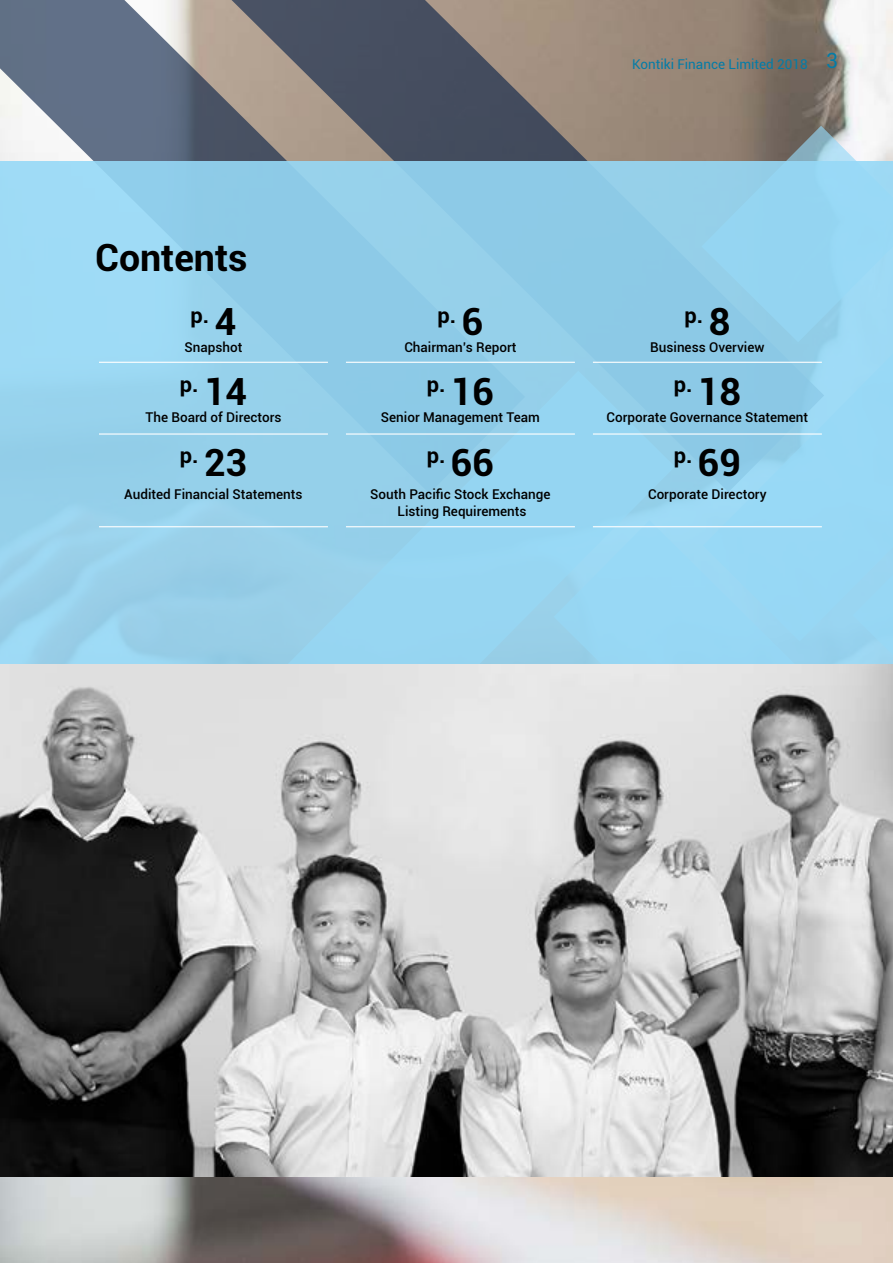
<style>
.page{position:relative;width:893px;height:1263px;background:#fff}
.page>*{position:absolute;margin:0;border:0;box-sizing:border-box;transform-origin:0 0}
.t1{font:700 37.5px "Roboto";color:#000}
.t2{font:700 21.9px "Roboto";color:#000}
.t3{font:500 13.5px/16.5px "Roboto";color:#000;text-align:center}
.t4{font:13.5px "Roboto";color:#047ca7}
.s1{font-size:21px}
.s2{font-size:37.5px}
</style>
<div class="page">
<img style="left:0;top:0;width:893px;height:1263px">
<svg style="left:0;top:0;width:139px;height:162px;fill:#617088"></svg>
<svg style="left:139px;top:0;width:685px;height:162px;background:#7d7775"></svg>
<svg style="left:701px;top:126px;width:192px;height:36px"></svg>
<div style="left:0;top:162px;width:893px;height:973px;background:#95d1ea"></div>
<hr style="left:99px;top:362px;width:229px;height:1px;background:#fff">
<hr style="left:99px;top:433px;width:229px;height:2px;background:#fff">
<hr style="left:99px;top:526px;width:229px;height:1px;background:#fff">
<hr style="left:346px;top:362px;width:229px;height:1px;background:#fff">
<hr style="left:346px;top:433px;width:229px;height:2px;background:#fff">
<hr style="left:346px;top:526px;width:229px;height:1px;background:#fff">
<hr style="left:593px;top:362px;width:229px;height:1px;background:#fff">
<hr style="left:593px;top:433px;width:229px;height:2px;background:#fff">
<hr style="left:593px;top:526px;width:229px;height:1px;background:#fff">
<img style="left:0;top:664px;width:893px;height:512px">
<p class="t4" style="left:632px;top:54px;width:207px">Kontiki Finance Limited 2018 <span class="s1">3</span></p>
<h1 class="t1" style="left:95px;top:231px;width:154px">Contents</h1>
<h2 class="t2" style="left:191px;top:299px;width:47px">p. <span class="s2">4</span></h2>
<h2 class="t2" style="left:438px;top:299px;width:47px">p. <span class="s2">6</span></h2>
<h2 class="t2" style="left:685px;top:299px;width:47px">p. <span class="s2">8</span></h2>
<p class="t3" style="left:185px;top:338px;width:59px">Snapshot</p>
<p class="t3" style="left:404px;top:338px;width:114px">Chairman’s Report</p>
<p class="t3" style="left:650px;top:338px;width:116px">Business Overview</p>
<h2 class="t2" style="left:180px;top:369px;width:69px">p. <span class="s2">14</span></h2>
<h2 class="t2" style="left:427px;top:369px;width:69px">p. <span class="s2">16</span></h2>
<h2 class="t2" style="left:674px;top:369px;width:69px">p. <span class="s2">18</span></h2>
<p class="t3" style="left:145px;top:409px;width:138px">The Board of Directors</p>
<p class="t3" style="left:381px;top:409px;width:160px">Senior Management Team</p>
<p class="t3" style="left:607px;top:409px;width:203px">Corporate Governance Statement</p>
<h2 class="t2" style="left:180px;top:440px;width:69px">p. <span class="s2">23</span></h2>
<h2 class="t2" style="left:427px;top:440px;width:69px">p. <span class="s2">66</span></h2>
<h2 class="t2" style="left:674px;top:440px;width:69px">p. <span class="s2">69</span></h2>
<p class="t3" style="left:124px;top:486px;width:180px">Audited Financial Statements</p>
<p class="t3" style="left:370px;top:486px;width:182px">South Pacific Stock Exchange<br>Listing Requirements</p>
<p class="t3" style="left:648px;top:486px;width:120px">Corporate Directory</p>
</div>
